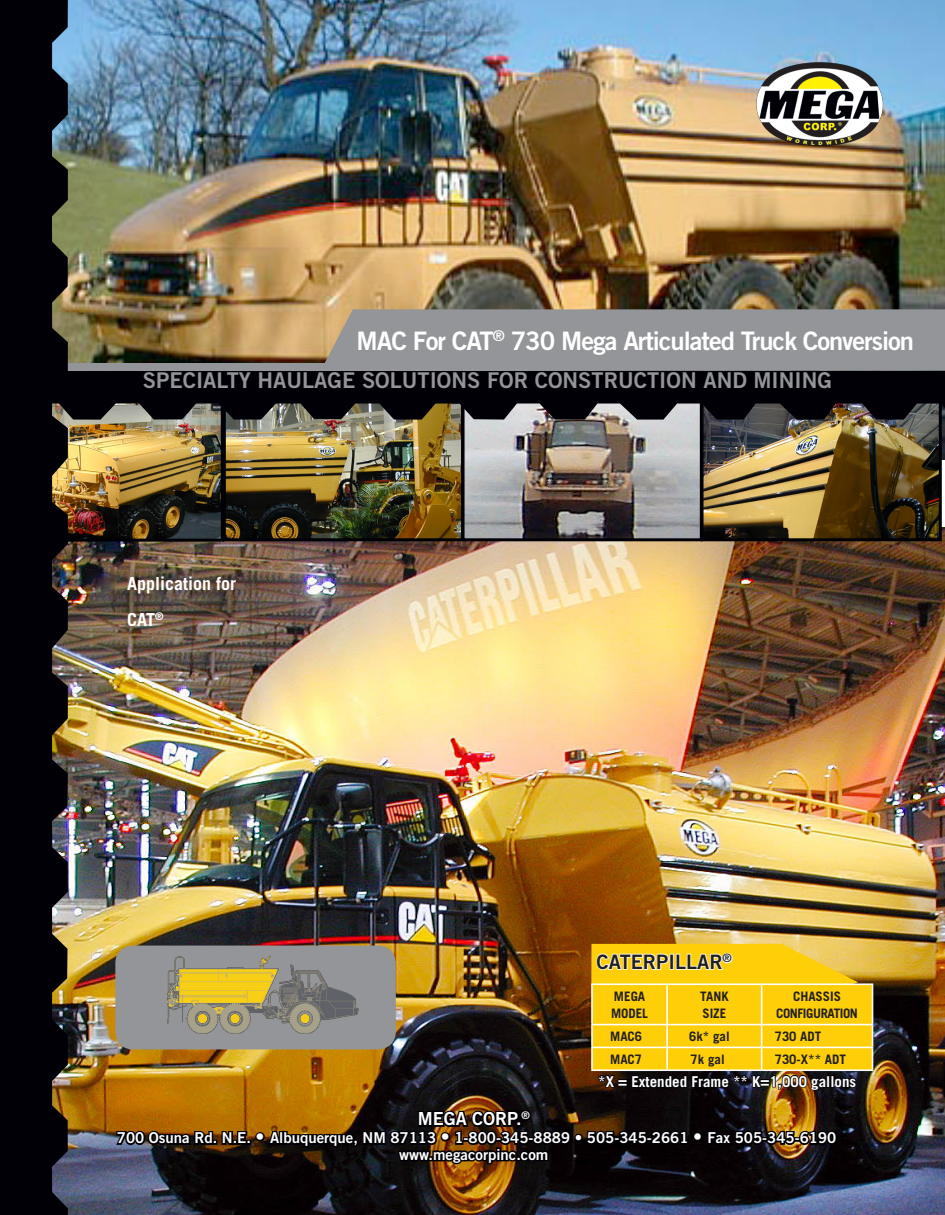
<style>
.page{position:relative;width:945px;height:1215px;background:#fff}
.page>*{position:absolute;margin:0;border:0;box-sizing:border-box;transform-origin:0 0}
.t1{font:25.5px "Trade Gothic Bold Two";letter-spacing:-.04em;color:#fff}
.t2{font:21.75px "Trade Gothic Bold Two";color:#939598}
.t3{font:19.95px "Trade Gothic Bold Two";color:#231f20}
.t4{font:700 18px "Trade Gothic";color:#fff}
.t5{font:18px "Trade Gothic Bold Two";color:#fff}
.t6{font:15px "Trade Gothic Bold Two";color:#fff}
.Betsy{font:700 15px "Trade Gothic";color:#fff}
.t7{font:700 13.05px/17.5px "Trade Gothic";color:#231f20}
.t8{font:700 13.05px "Trade Gothic";letter-spacing:-.03em;color:#231f20}
.s1{font-size:18px}
</style>
<div class="page">
<img style="left:68px;top:0;width:877px;height:309px">
<img style="left:68px;top:542px;width:877px;height:673px">
<svg style="left:591px;top:944px;width:282px;height:147px;background:#deb821"></svg>
<svg style="left:68px;top:309px;width:877px;height:62px;background:#938d82"></svg>
<img style="left:755px;top:61px;width:129px;height:85px">
<img style="left:68px;top:371px;width:877px;height:171px">
<svg style="left:0;top:0;width:68px;height:1215px;background:#0d0c0f"></svg>
<svg style="left:114px;top:1124px;width:137px;height:27px;background:#4d3111"></svg>
<div style="left:255px;top:1132px;width:10px;height:10px;border:3px solid #000006;border-radius:50%"></div>
<div style="left:574px;top:1134px;width:9px;height:8px;border:3px solid #000006;border-radius:50%"></div>
<svg style="left:584px;top:1125px;width:106px;height:22px;background:#0f0805"></svg>
<div style="left:693px;top:1132px;width:9px;height:10px;border:3px solid #000006;border-radius:50%"></div>
<img style="left:706px;top:1125px;width:133px;height:22px">
<svg style="left:267px;top:1091px;width:305px;height:94px;background:#362209"></svg>
<div style="left:115px;top:946px;width:281px;height:103px;background:#939598;border-radius:18px"></div>
<img style="left:167px;top:940px;width:197px;height:94px">
<p class="t1" style="left:357px;top:325px;width:559px">MAC For CAT<sup>®</sup> 730 Mega Articulated Truck Conversion</p>
<p class="t2" style="left:143px;top:367px;width:691px">SPECIALTY HAULAGE SOLUTIONS FOR CONSTRUCTION AND MINING</p>
<p class="t4" style="left:127px;top:573px;width:111px">Application for</p>
<p class="t4" style="left:127px;top:609px;width:38px">CAT<sup>®</sup></p>
<p class="t3" style="left:597px;top:949px;width:137px">CATERPILLAR<sup>®</sup></p>
<p class="t7" style="left:614px;top:987px;width:33px">MEGA</p>
<p class="t7" style="left:611px;top:1005px;width:39px">MODEL</p>
<p class="t7" style="left:700px;top:987px;width:30px">TANK<br>SIZE</p>
<p class="t7" style="left:793px;top:987px;width:49px">CHASSIS</p>
<p class="t8" style="left:776px;top:1006px;width:83px">CONFIGURATION</p>
<p class="t7" style="left:610px;top:1027px;width:33px">MAC6</p>
<p class="t7" style="left:689px;top:1027px;width:42px">6k* gal</p>
<p class="t7" style="left:775px;top:1027px;width:48px">730 ADT</p>
<p class="t7" style="left:610px;top:1050px;width:33px">MAC7</p>
<p class="t7" style="left:691px;top:1050px;width:36px">7k gal</p>
<p class="t7" style="left:775px;top:1050px;width:73px">730-X** ADT</p>
<p class="Betsy" style="left:598px;top:1072px;width:260px">*X = Extended Frame ** K=1,000 gallons</p>
<p class="t5" style="left:418px;top:1108px;width:114px">MEGA CORP.<sup>®</sup></p>
<p class="t6" style="left:117px;top:1129px;width:721px">700 Osuna Rd. N.E. <span class="s1">•</span> Albuquerque, NM 87113 <span class="s1">•</span> 1-800-345-8889 • 505-345-2661 <span class="s1">•</span> Fax 505-345-6190</p>
<p class="t6" style="left:399px;top:1145px;width:151px">www.megacorpinc.com</p>
</div>
